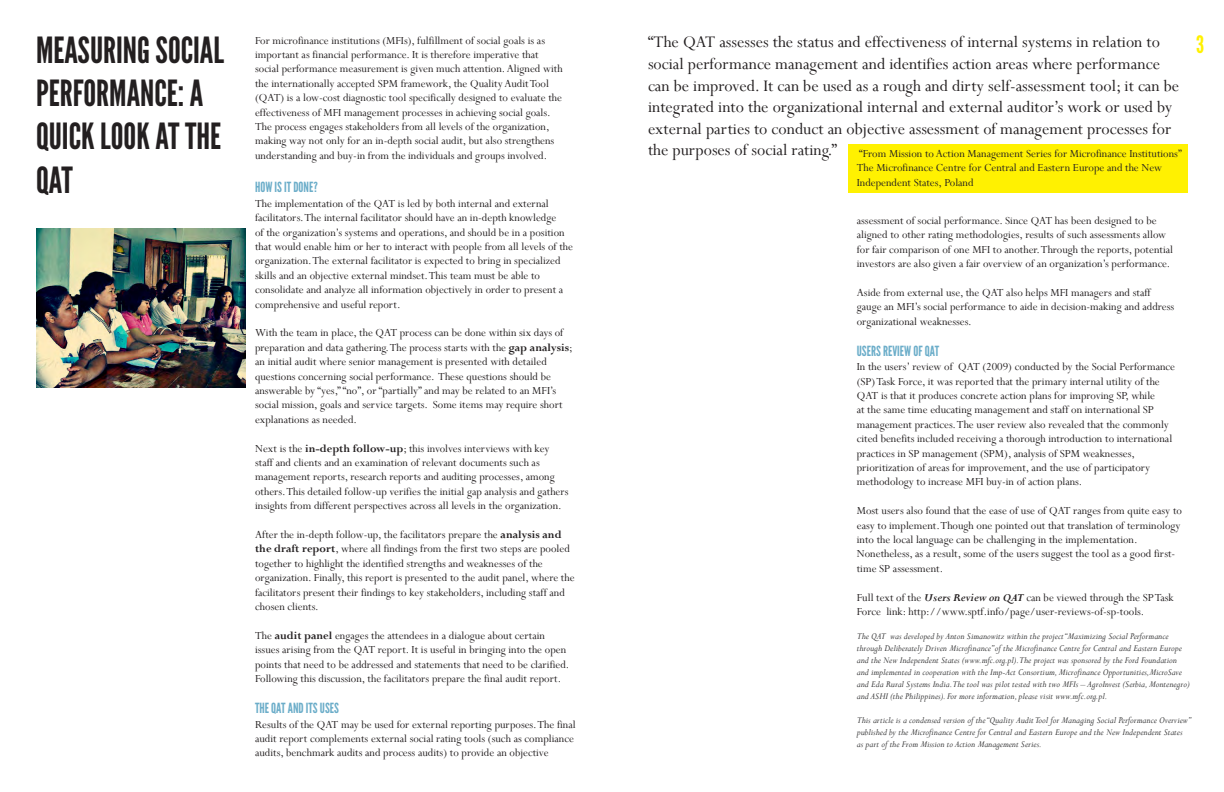
<style>
.page{position:relative;width:1224px;height:792px;background:#fff}
.page>*{position:absolute;margin:0;border:0;box-sizing:border-box;transform-origin:0 0}
.t1{font:36px/43.2px "League Gothic";color:#231f20}
.t2{font:24px "League Gothic";color:#fff101}
.t3{font:18px/21.6px "Perpetua";color:#231f20}
.t4{font:14px "League Gothic";color:#6badc9}
.t5{font:12px/14.4px "Perpetua";color:#231f20}
.t6{font:italic 10px/12px "Perpetua";color:#383839}
.s1{font-weight:700}
.s2{font-weight:700;font-style:italic}
</style>
<div class="page">
<div style="left:848px;top:145px;width:340px;height:48px;background:#fff101"></div>
<img style="left:36px;top:228px;width:210px;height:160px">
<h2 class="t2" style="left:1196px;top:31px;width:10px">3</h2>
<p class="t1" style="left:36px;top:29px;width:190px">MEASURING SOCIAL<br>PERFORMANCE: A<br>QUICK LOOK AT THE<br>QAT</p>
<p class="t3" style="left:648px;top:31px;width:533px">“The QAT assesses the status and effectiveness of internal systems in relation to social performance management and identifies action areas where performance can be improved. It can be used as a rough and dirty self-assessment tool; it can be integrated into the organizational internal and external auditor’s work or used by external parties to conduct an objective assessment of management processes for the purposes of social rating.”</p>
<p class="t5" style="left:255px;top:33px;width:309px">For microfinance institutions (MFIs), fulfillment of social goals is as important as financial performance. It is therefore imperative that social performance measurement is given much attention. Aligned with the internationally accepted SPM framework, the Quality Audit Tool (QAT) is a low-cost diagnostic tool specifically designed to evaluate the effectiveness of MFI management processes in achieving social goals.<br>The process engages stakeholders from all levels of the organization, making way not only for an in-depth social audit, but also strengthens understanding and buy-in from the individuals and groups involved.</p>
<p class="t4" style="left:255px;top:179px;width:64px">HOW IS IT DONE?</p>
<p class="t5" style="left:255px;top:196px;width:319px">The implementation of the QAT is led by both internal and external facilitators. The internal facilitator should have an in-depth knowledge<br>of the organization’s systems and operations, and should be in a position that would enable him or her to interact with people from all levels of the organization. The external facilitator is expected to bring in specialized skills and an objective external mindset. This team must be able to consolidate and analyze all information objectively in order to present a comprehensive and useful report.</p>
<p class="t5" style="left:255px;top:325px;width:319px">With the team in place, the QAT process can be done within six days of preparation and data gathering. The process starts with the <span class="s1">gap analysis</span>; an initial audit where senior management is presented with detailed questions concerning social performance. These questions should be answerable by “yes,” “no”, or “partially” and may be related to an MFI’s social mission, goals and service targets. Some items may require short explanations as needed.</p>
<p class="t5" style="left:255px;top:441px;width:315px">Next is the <span class="s1">in-depth follow-up</span>; this involves interviews with key staff and clients and an examination of relevant documents such as management reports, research reports and auditing processes, among others. This detailed follow-up verifies the initial gap analysis and gathers insights from different perspectives across all levels in the organization.</p>
<p class="t5" style="left:255px;top:527px;width:321px">After the in-depth follow-up, the facilitators prepare the <span class="s1">analysis and the draft report</span>, where all findings from the first two steps are pooled together to highlight the identified strengths and weaknesses of the organization. Finally, this report is presented to the audit panel, where the facilitators present their findings to key stakeholders, including staff and chosen clients.</p>
<p class="t5" style="left:255px;top:628px;width:316px">The <span class="s1">audit panel</span> engages the attendees in a dialogue about certain issues arising from the QAT report. It is useful in bringing into the open points that need to be addressed and statements that need to be clarified.<br>Following this discussion, the facilitators prepare the final audit report.</p>
<p class="t4" style="left:255px;top:700px;width:85px">THE QAT AND ITS USES</p>
<p class="t5" style="left:255px;top:717px;width:322px">Results of the QAT may be used for external reporting purposes. The final audit report complements external social rating tools (such as compliance audits, benchmark audits and process audits) to provide an objective</p>
<p class="t5" style="left:859px;top:146px;width:324px">“From Mission to Action Management Series for Microfinance Institutions”</p>
<p class="t5" style="left:857px;top:161px;width:307px">The Microfinance Centre for Central and Eastern Europe and the New<br>Independent States, Poland</p>
<p class="t5" style="left:857px;top:213px;width:318px">assessment of social performance. Since QAT has been designed to be aligned to other rating methodologies, results of such assessments allow for fair comparison of one MFI to another. Through the reports, potential investors are also given a fair overview of an organization’s performance.</p>
<p class="t5" style="left:857px;top:285px;width:319px">Aside from external use, the QAT also helps MFI managers and staff gauge an MFI’s social performance to aide in decision-making and address organizational weaknesses.</p>
<p class="t4" style="left:857px;top:343px;width:84px">USERS REVIEW OF QAT</p>
<p class="t5" style="left:857px;top:359px;width:320px">In the users’ review of QAT (2009) conducted by the Social Performance (SP) Task Force, it was reported that the primary internal utility of the QAT is that it produces concrete action plans for improving SP, while<br>at the same time educating management and staff on international SP management practices. The user review also revealed that the commonly cited benefits included receiving a thorough introduction to international practices in SP management (SPM), analysis of SPM weaknesses, prioritization of areas for improvement, and the use of participatory methodology to increase MFI buy-in of action plans.</p>
<p class="t5" style="left:857px;top:503px;width:327px">Most users also found that the ease of use of QAT ranges from quite easy to easy to implement. Though one pointed out that translation of terminology into the local language can be challenging in the implementation.<br>Nonetheless, as a result, some of the users suggest the tool as a good first&shy;time SP assessment.</p>
<p class="t5" style="left:857px;top:590px;width:319px">Full text of the <span class="s2">Users Review on QAT</span> can be viewed through the SP Task<br>Force link: http://www.sptf.info/page/user-reviews-of-sp-tools.</p>
<p class="t6" style="left:857px;top:630px;width:334px">The QAT was developed by Anton Simanowitz within the project “Maximizing Social Performance through Deliberately Driven Microfinance” of the Microfinance Centre for Central and Eastern Europe and the New Independent States (www.mfc.org.pl).The project was sponsored by the Ford Foundation and implemented in cooperation with the Imp-Act Consortium, Microfinance Opportunities,MicroSave and Eda Rural Systems India.The tool was pilot tested with two MFIs – AgroInvest (Serbia, Montenegro) and ASHI (the Philippines). For more information, please visit www.mfc.org.pl.</p>
<p class="t6" style="left:857px;top:714px;width:335px">This article is a condensed version of the “Quality Audit Tool for Managing Social Performance Overview” published by the Microfinance Centre for Central and Eastern Europe and the New Independent States as part of the From Mission to Action Management Series.</p>
</div>
